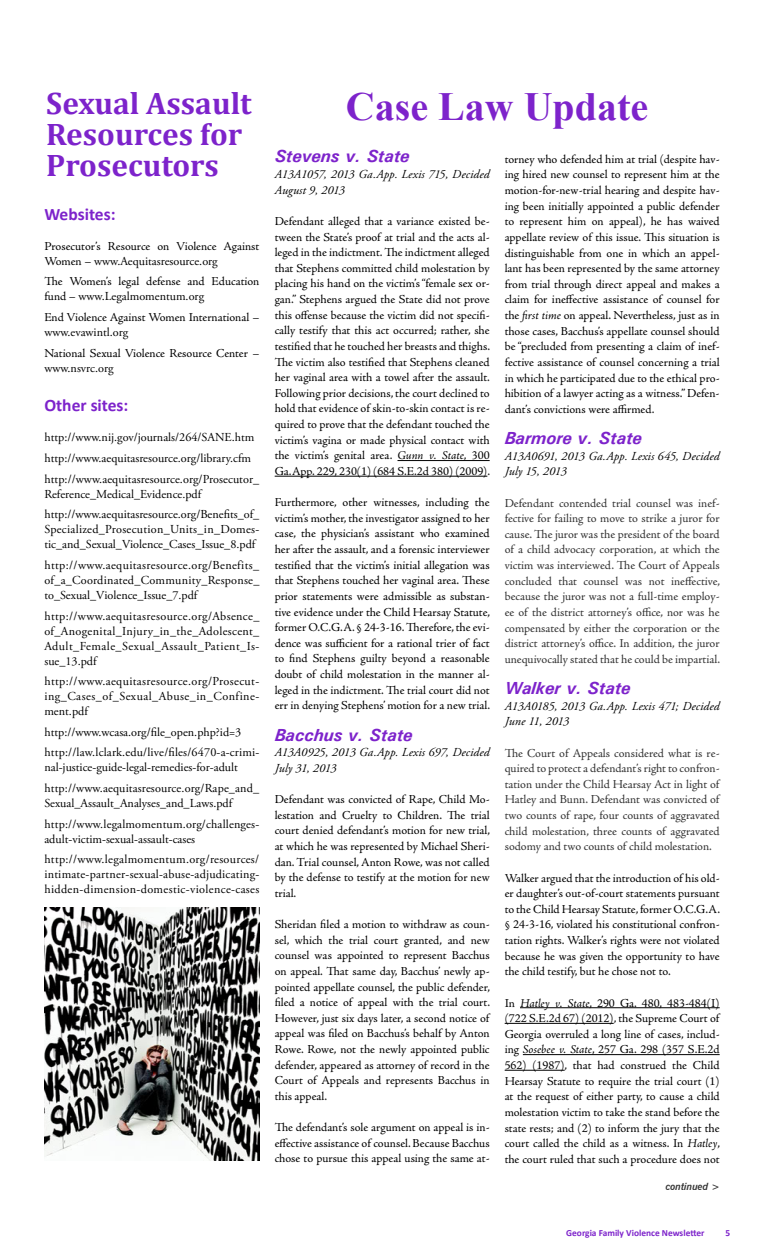
<style>
.page{position:relative;width:765px;height:1260px;background:#fff}
.page>*{position:absolute;margin:0;border:0;box-sizing:border-box;transform-origin:0 0}
.t1{font:700 40px "Times New Roman";color:#7d23cb}
.t2{font:700 31.25px/31.2px "Cambria";color:#7d23cb}
.t3{font:italic 700 17.5px "Univers";color:#7d23cb}
.t4{font:700 17.5px "Calibri";color:#7d23cb}
.t5{font:12.25px/15.6px "Adobe Jenson Pro";letter-spacing:-.005em;color:#000;text-align:justify}
.t6{font:12.25px/15px "Adobe Garamond Pro";color:#000}
.t7{font:12.25px/15.6px "Adobe Jenson Pro";letter-spacing:-.005em;color:#333;text-align:justify}
.t8{font:italic 12.25px/15.6px "Adobe Garamond Pro";letter-spacing:.005em;color:#000}
.t9{font:12.25px/20.6px "Adobe Garamond Pro";letter-spacing:.02em;color:#000}
.t10{font:italic 700 10px "News Gothic BT";color:#333}
.t11{font:700 9.38px "Calibri";color:#7d23cb}
.s1{font-style:italic}
.s2{font-family:"Adobe Jenson Pro"}
</style>
<div class="page">
<img style="left:44px;top:907px;width:215px;height:254px">
<hr style="left:398px;top:460px;width:92px;height:1px;background:#000">
<hr style="left:275px;top:476px;width:212px;height:1px;background:#000">
<hr style="left:520px;top:1007px;width:200px;height:1px;background:#000">
<hr style="left:505px;top:1023px;width:109px;height:1px;background:#000">
<hr style="left:523px;top:1054px;width:197px;height:1px;background:#000">
<hr style="left:505px;top:1070px;width:60px;height:1px;background:#000">
<h2 class="t2" style="left:46px;top:87px;width:207px">Sexual Assault<br>Resources for<br>Prosecutors</h2>
<h1 class="t1" style="left:346px;top:79px;width:304px">Case Law Update</h1>
<h3 class="t3" style="left:275px;top:145px;width:136px">Stevens v. State</h3>
<p class="t8" style="left:275px;top:167px;width:216px">A13A1057, 2013 Ga.App. Lexis 715, Decided<br>August 9, 2013</p>
<p class="t5" style="left:275px;top:214px;width:217px">Defendant alleged that a variance existed be&shy;tween the State’s proof at trial and the acts al&shy;leged in the indictment. The indictment alleged that Stephens committed child molestation by placing his hand on the victim’s “female sex or&shy;gan.” Stephens argued the State did not prove this offense because the victim did not specifi&shy;cally testify that this act occurred; rather, she testified that he touched her breasts and thighs.<br>The victim also testified that Stephens cleaned her vaginal area with a towel after the assault.<br>Following prior decisions, the court declined to hold that evidence of skin-to-skin contact is re&shy;quired to prove that the defendant touched the victim’s vagina or made physical contact with the victim’s genital area. <span class="s1">Gunn v. State</span>, 300<br>Ga.App. 229, 230(1) (684 S.E.2d 380) (2009).</p>
<p class="t5" style="left:275px;top:495px;width:217px">Furthermore, other witnesses, including the victim’s mother, the investigator assigned to her case, the physician’s assistant who examined her after the assault, and a forensic interviewer testified that the victim’s initial allegation was that Stephens touched her vaginal area. These prior statements were admissible as substan&shy;tive evidence under the Child Hearsay Statute, former O.C.G.A. § 24-3-16. Therefore, the evi&shy;dence was sufficient for a rational trier of fact to find Stephens guilty beyond a reasonable doubt of child molestation in the manner al&shy;leged in the indictment. The trial court did not err in denying Stephens’ motion for a new trial.</p>
<h3 class="t3" style="left:275px;top:723px;width:139px">Bacchus v. State</h3>
<p class="t8" style="left:275px;top:745px;width:217px">A13A0925, 2013 Ga.App. Lexis 697, Decided<br>July 31, 2013</p>
<p class="t5" style="left:275px;top:792px;width:217px">Defendant was convicted of Rape, Child Mo&shy;lestation and Cruelty to Children. The trial court denied defendant’s motion for new trial, at which he was represented by Michael Sheri&shy;dan. Trial counsel, Anton Rowe, was not called by the defense to testify at the motion for new trial.</p>
<p class="t5" style="left:275px;top:917px;width:217px">Sheridan filed a motion to withdraw as coun&shy;sel, which the trial court granted, and new counsel was appointed to represent Bacchus on appeal. That same day, Bacchus’ newly ap&shy;pointed appellate counsel, the public defender, filed a notice of appeal with the trial court.<br>However, just six days later, a second notice of appeal was filed on Bacchus’s behalf by Anton Rowe. Rowe, not the newly appointed public defender, appeared as attorney of record in the Court of Appeals and represents Bacchus in this appeal.</p>
<p class="t5" style="left:275px;top:1120px;width:217px">The defendant’s sole argument on appeal is in&shy;effective assistance of counsel. Because Bacchus chose to pursue this appeal using the same at-</p>
<p class="t5" style="left:505px;top:151px;width:217px">torney who defended him at trial (despite hav&shy;ing hired new counsel to represent him at the motion-for-new-trial hearing and despite hav&shy;ing been initially appointed a public defender to represent him on appeal), he has waived appellate review of this issue. This situation is distinguishable from one in which an appel&shy;lant has been represented by the same attorney from trial through direct appeal and makes a claim for ineffective assistance of counsel for the <span class="s1">first time</span> on appeal. Nevertheless, just as in those cases, Bacchus’s appellate counsel should be “precluded from presenting a claim of inef&shy;fective assistance of counsel concerning a trial in which he participated due to the ethical pro&shy;hibition of a lawyer acting as a witness.” Defen&shy;dant’s convictions were affirmed.</p>
<h3 class="t3" style="left:505px;top:427px;width:139px">Barmore v. State</h3>
<p class="t8" style="left:505px;top:448px;width:216px">A13A0691, 2013 Ga.App. Lexis 645, Decided<br>July 15, 2013</p>
<p class="t7" style="left:505px;top:495px;width:217px">Defendant contended trial counsel was inef&shy;fective for failing to move to strike a juror for cause. The juror was the president of the board of a child advocacy corporation, at which the victim was interviewed. The Court of Appeals concluded that counsel was not ineffective, because the juror was not a full-time employ&shy;ee of the district attorney’s office, nor was he compensated by either the corporation or the district attorney’s office. In addition, the juror unequivocally stated that he could be impartial.</p>
<h3 class="t3" style="left:505px;top:677px;width:127px">Walker v. State</h3>
<p class="t8" style="left:505px;top:698px;width:216px">A13A0185, 2013 Ga.App. Lexis 471; Decided<br>June 11, 2013</p>
<p class="t7" style="left:505px;top:745px;width:217px">The Court of Appeals considered what is re&shy;quired to protect a defendant’s right to confron&shy;tation under the Child Hearsay Act in light of Hatley and Bunn. Defendant was convicted of two counts of rape, four counts of aggravated child molestation, three counts of aggravated sodomy and two counts of child molestation.</p>
<p class="t5" style="left:505px;top:870px;width:217px">Walker argued that the introduction of his old&shy;er daughter’s out-of-court statements pursuant to the Child Hearsay Statute, former O.C.G.A. § 24-3-16, violated his constitutional confron&shy;tation rights. Walker’s rights were not violated because he was given the opportunity to have the child testify, but he chose not to.</p>
<p class="t5" style="left:505px;top:995px;width:217px">In <span class="s1">Hatley v. State</span>, 290 Ga. 480, 483-484(I) (722 S.E.2d 67) (2012), the Supreme Court of Georgia overruled a long line of cases, includ&shy;ing <span class="s1">Sosebee v. State</span>, 257 Ga. 298 (357 S.E.2d 562) (1987), that had construed the Child Hearsay Statute to require the trial court (1) at the request of either party, to cause a child molestation victim to take the stand before the state rests; and (2) to inform the jury that the court called the child as a witness. In <span class="s1">Hatley</span>, the court ruled that such a procedure does not</p>
<p class="t10" style="left:666px;top:1181px;width:55px">continued &gt;</p>
<h3 class="t4" style="left:44px;top:203px;width:73px">Websites:</h3>
<p class="t5" style="left:44px;top:238px;width:216px">Prosecutor’s Resource on Violence Against</p>
<p class="t6" style="left:44px;top:254px;width:175px"><span class="s2">Women –</span> www.Aequitasresource.org</p>
<p class="t5" style="left:44px;top:274px;width:216px">The Women’s legal defense and Education</p>
<p class="t6" style="left:44px;top:289px;width:161px"><span class="s2">fund –</span> www.Legalmomentum.org</p>
<p class="t5" style="left:44px;top:310px;width:217px">End Violence Against Women International –</p>
<p class="t6" style="left:44px;top:325px;width:85px">www.evawintl.org</p>
<p class="t5" style="left:44px;top:345px;width:217px">National Sexual Violence Resource Center –</p>
<p class="t6" style="left:44px;top:361px;width:71px">www.nsvrc.org</p>
<h3 class="t4" style="left:44px;top:395px;width:86px">Other sites:</h3>
<p class="t6" style="left:44px;top:428px;width:216px;line-height:20.6px">http://www.nij.gov/journals/264/SANE.htm http://www.aequitasresource.org/library.cfm http://www.aequitasresource.org/Prosecutor_</p>
<p class="t6" style="left:44px;top:484px;width:216px;line-height:20.6px">Reference_Medical_Evidence.pdf http://www.aequitasresource.org/Benefits_of_</p>
<p class="t6" style="left:44px;top:522px;width:217px">Specialized_Prosecution_Units_in_Domes&shy;tic_and_Sexual_Violence_Cases_Issue_8.pdf</p>
<p class="t6" style="left:44px;top:558px;width:217px;text-align:justify">http://www.aequitasresource.org/Benefits_ of_a_Coordinated_Community_Response_ to_Sexual_Violence_Issue_7.pdf</p>
<p class="t6" style="left:44px;top:609px;width:217px;text-align:justify">http://www.aequitasresource.org/Absence_ of_Anogenital_Injury_in_the_Adolescent_ Adult_Female_Sexual_Assault_Patient_Is&shy;sue_13.pdf</p>
<p class="t6" style="left:44px;top:674px;width:216px;text-align:justify">http://www.aequitasresource.org/Prosecut&shy;ing_Cases_of_Sexual_Abuse_in_Confine&shy;ment.pdf</p>
<p class="t6" style="left:44px;top:722px;width:217px;line-height:20.6px">http://www.wcasa.org/file_open.php?id=3 http://law.lclark.edu/live/files/6470-a-crimi-</p>
<p class="t6" style="left:44px;top:758px;width:216px;line-height:20.6px">nal-justice-guide-legal-remedies-for-adult http://www.aequitasresource.org/Rape_and_</p>
<p class="t6" style="left:44px;top:793px;width:216px;line-height:20.6px">Sexual_Assault_Analyses_and_Laws.pdf http://www.legalmomentum.org/challenges-</p>
<p class="t9" style="left:44px;top:829px;width:216px">adult-victim-sexual-assault-cases http://www.legalmomentum.org/resources/</p>
<p class="t9" style="left:44px;top:867px;width:216px;line-height:15px">intimate-partner-sexual-abuse-adjudicating&shy;hidden-dimension-domestic-violence-cases</p>
<p class="t11" style="left:566px;top:1227px;width:140px">Georgia Family Violence Newsletter</p>
<p class="t11" style="left:726px;top:1227px;width:6px">5</p>
</div>
